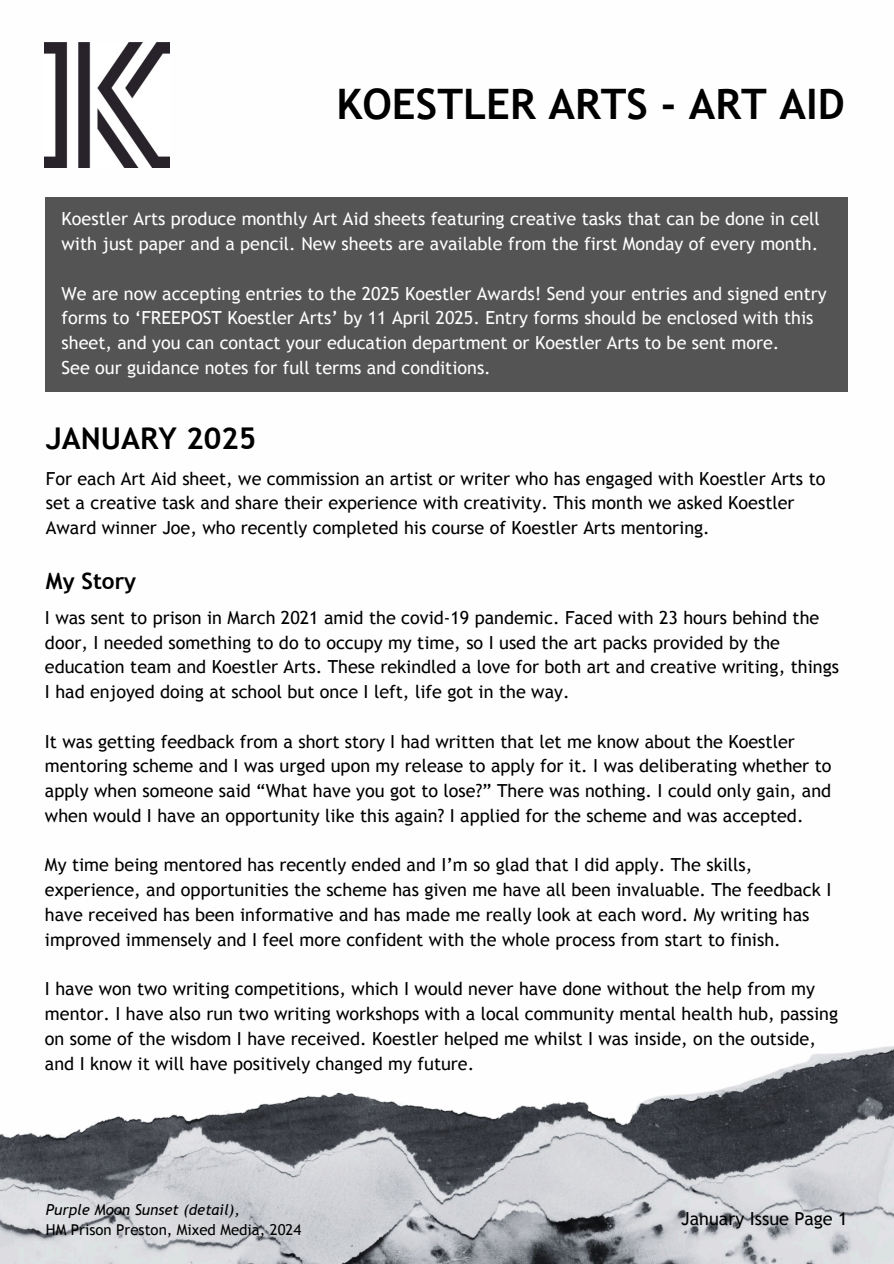
<style>
.page{position:relative;width:894px;height:1264px;background:#fff}
.page>*{position:absolute;margin:0;border:0;box-sizing:border-box;transform-origin:0 0}
.t1{font:700 42px "Trebuchet MS";color:#000}
.t2{font:700 30px "Trebuchet MS";color:#000}
.t3{font:700 22.5px "Trebuchet MS";color:#000}
.t4{font:18px/24.8px "Trebuchet MS";color:#000}
.t5{font:18px/24.8px "Trebuchet MS";color:#fefefe}
.t6{font:15px "Trebuchet MS";color:#000}
.t7{font:italic 15px "Trebuchet MS";color:#000}
</style>
<div class="page">
<img style="left:45px;top:43px;width:125px;height:125px">
<div style="left:46px;top:197px;width:801px;height:194px;background:#545454"></div>
<img style="left:0;top:1046px;width:893px;height:217px">
<h1 class="t1" style="left:336px;top:78px;width:509px">KOESTLER ARTS - ART AID</h1>
<p class="t5" style="left:62px;top:207px;width:759px">Koestler Arts produce monthly Art Aid sheets featuring creative tasks that can be done in cell with just paper and a pencil. New sheets are available from the first Monday of every month.</p>
<p class="t5" style="left:62px;top:281px;width:766px">We are now accepting entries to the 2025 Koestler Awards! Send your entries and signed entry forms to ‘FREEPOST Koestler Arts’ by 11 April 2025. Entry forms should be enclosed with this sheet, and you can contact your education department or Koestler Arts to be sent more.<br>See our guidance notes for full terms and conditions.</p>
<h2 class="t2" style="left:46px;top:419px;width:212px">JANUARY 2025</h2>
<p class="t4" style="left:46px;top:466px;width:780px">For each Art Aid sheet, we commission an artist or writer who has engaged with Koestler Arts to set a creative task and share their experience with creativity. This month we asked Koestler<br>Award winner Joe, who recently completed his course of Koestler Arts mentoring.</p>
<p class="t3" style="left:46px;top:566px;width:92px">My Story</p>
<p class="t4" style="left:45px;top:605px;width:795px">I was sent to prison in March 2021 amid the covid-19 pandemic. Faced with 23 hours behind the door, I needed something to do to occupy my time, so I used the art packs provided by the education team and Koestler Arts. These rekindled a love for both art and creative writing, things I had enjoyed doing at school but once I left, life got in the way.</p>
<p class="t4" style="left:45px;top:729px;width:787px">It was getting feedback from a short story I had written that let me know about the Koestler mentoring scheme and I was urged upon my release to apply for it. I was deliberating whether to apply when someone said “What have you got to lose?” There was nothing. I could only gain, and when would I have an opportunity like this again? I applied for the scheme and was accepted.</p>
<p class="t4" style="left:45px;top:853px;width:787px">My time being mentored has recently ended and I’m so glad that I did apply. The skills, experience, and opportunities the scheme has given me have all been invaluable. The feedback I have received has been informative and has made me really look at each word. My writing has improved immensely and I feel more confident with the whole process from start to finish.</p>
<p class="t4" style="left:45px;top:976px;width:794px">I have won two writing competitions, which I would never have done without the help from my mentor. I have also run two writing workshops with a local community mental health hub, passing on some of the wisdom I have received. Koestler helped me whilst I was inside, on the outside, and I know it will have positively changed my future.</p>
<p class="t7" style="left:46px;top:1200px;width:195px">Purple Moon Sunset (detail),</p>
<p class="t6" style="left:46px;top:1220px;width:257px">HM Prison Preston, Mixed Media, 2024</p>
<p class="t4" style="left:681px;top:1206px;width:168px">January Issue Page 1</p>
</div>
